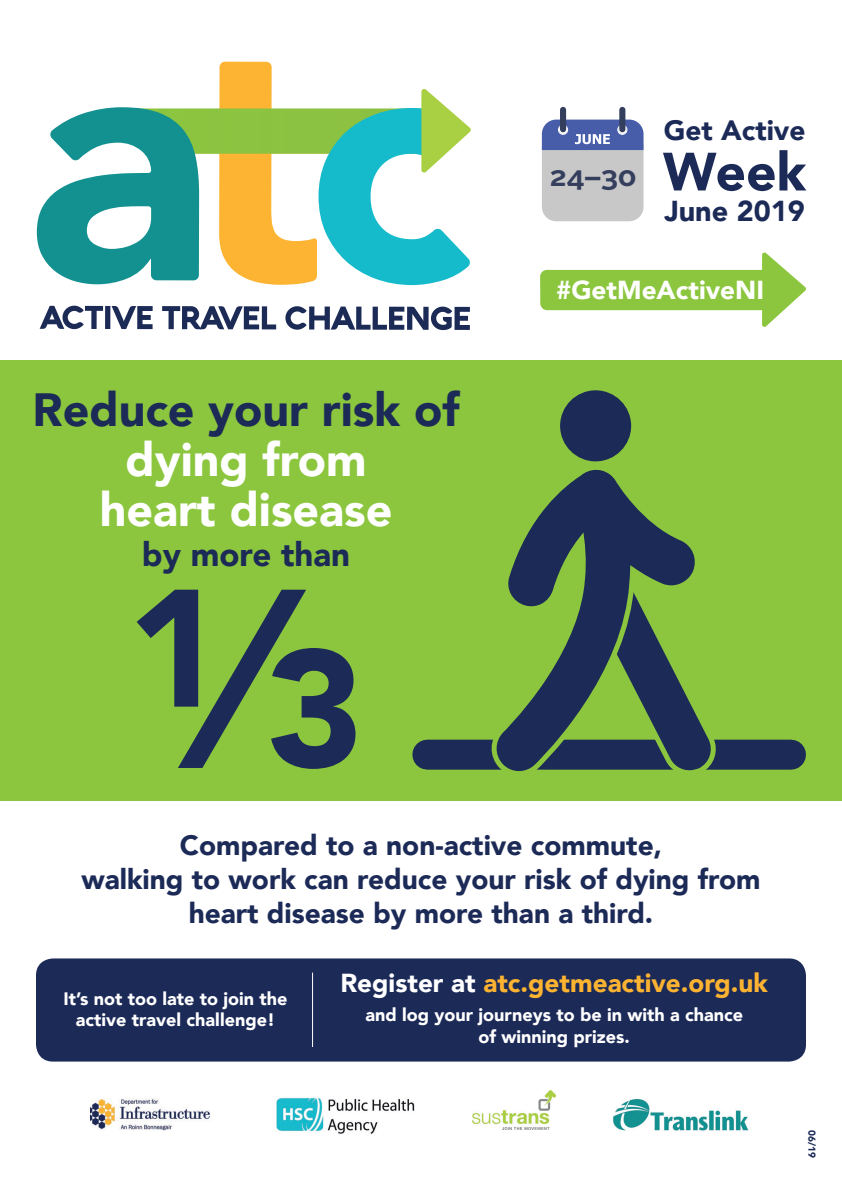
<style>
.page{position:relative;width:842px;height:1191px;background:#fff}
.page>*{position:absolute;margin:0;border:0;box-sizing:border-box;transform-origin:0 0}
.t1{font:900 53.3px "Avenir";color:#1c2a57}
.t2{font:900 46.5px/50px "Avenir";color:#fff;text-align:center}
.t3{font:900 33px "Avenir";color:#1c2a57}
.t4{font:900 28.8px "Avenir";color:#1c2a57}
.t5{font:900 28px/33.6px "Avenir";color:#1c2a57;text-align:center}
.t6{font:900 27.9px "Avenir";color:#1c2a57}
.t7{font:700 27.7px "Alright Sans";color:#343e5d}
.t8{font:900 26px "Avenir";color:#fcb331}
.t9{font:900 26px "Avenir";color:#fff}
.t10{font:900 18px/21.6px "Avenir";color:#fff;text-align:center}
.t11{font:900 10px "Avenir";color:#1c2a57}
.s1{color:#1c2a57}
.s2{color:#fff}
</style>
<div class="page">
<div style="left:0;top:360px;width:842px;height:441px;background:#8bc63e"></div>
<svg style="left:219px;top:62px;width:53px;height:26px"></svg>
<svg style="left:37px;top:88px;width:434px;height:197px"></svg>
<svg style="left:40px;top:306px;width:63px;height:23px"></svg>
<div style="left:105px;top:306px;width:5px;height:23px;background:#1c2a56"></div>
<svg style="left:112px;top:306px;width:41px;height:23px"></svg>
<svg style="left:162px;top:306px;width:114px;height:23px"></svg>
<svg style="left:285px;top:306px;width:185px;height:24px"></svg>
<div style="left:540px;top:270px;width:234px;height:40px;background:#8bc63e;border-radius:7px"></div>
<svg style="left:762px;top:252px;width:44px;height:75px"></svg>
<div style="left:36px;top:958px;width:770px;height:103px;background:#1c2a57;border-radius:17px"></div>
<img style="left:91px;top:1098px;width:119px;height:32px">
<img style="left:276px;top:1097px;width:139px;height:37px">
<img style="left:473px;top:1090px;width:83px;height:39px">
<img style="left:613px;top:1099px;width:136px;height:32px">
<hr style="left:312px;top:972px;width:1px;height:75px;background:#fff">
<div style="left:560px;top:107px;width:6px;height:25px;background:#343e5d;border-radius:3px"></div>
<div style="left:619px;top:107px;width:6px;height:25px;background:#343e5d;border-radius:3px"></div>
<svg style="left:542px;top:120px;width:101px;height:101px"></svg>
<svg style="left:137px;top:589px;width:218px;height:180px"></svg>
<div style="left:427px;top:739px;width:364px;height:30px;background:#1c2a57"></div>
<svg style="left:701px;top:725px;width:18px;height:45px"></svg>
<div style="left:558px;top:388px;width:76px;height:76px;background:#1c2a57;border-radius:50%"></div>
<div style="left:555px;top:385px;width:81px;height:81px;border:5px solid #8bc63e;border-radius:50%"></div>
<svg style="left:485px;top:460px;width:216px;height:311px"></svg>
<p class="t7" style="left:549px;top:156px;width:89px">24–30</p>
<p class="t6" style="left:664px;top:106px;width:143px">Get Active</p>
<p class="t1" style="left:663px;top:126px;width:145px">Week</p>
<p class="t4" style="left:664px;top:186px;width:142px">June 2019</p>
<p class="t2" style="left:33px;top:384px;width:429px"><span class="s1">Reduce your risk of </span>dying from<br>heart disease</p>
<p class="t3" style="left:142px;top:526px;width:210px">by more than</p>
<p class="t9" style="left:556px;top:268px;width:209px">#GetMeActiveNI</p>
<p class="t5" style="left:81px;top:828px;width:681px">Compared to a non-active commute,<br>walking to work can reduce your risk of dying from heart disease by more than a third.</p>
<p class="t10" style="left:64px;top:987px;width:225px">It’s not too late to join the active travel challenge!</p>
<p class="t8" style="left:340px;top:961px;width:429px"><span class="s2">Register at</span> atc.getmeactive.org.uk</p>
<p class="t10" style="left:365px;top:1003px;width:379px">and log your journeys to be in with a chance of winning prizes.</p>
<p class="t11" style="left:820px;top:1130px;width:29px;rotate:90deg">06/19</p>
</div>
